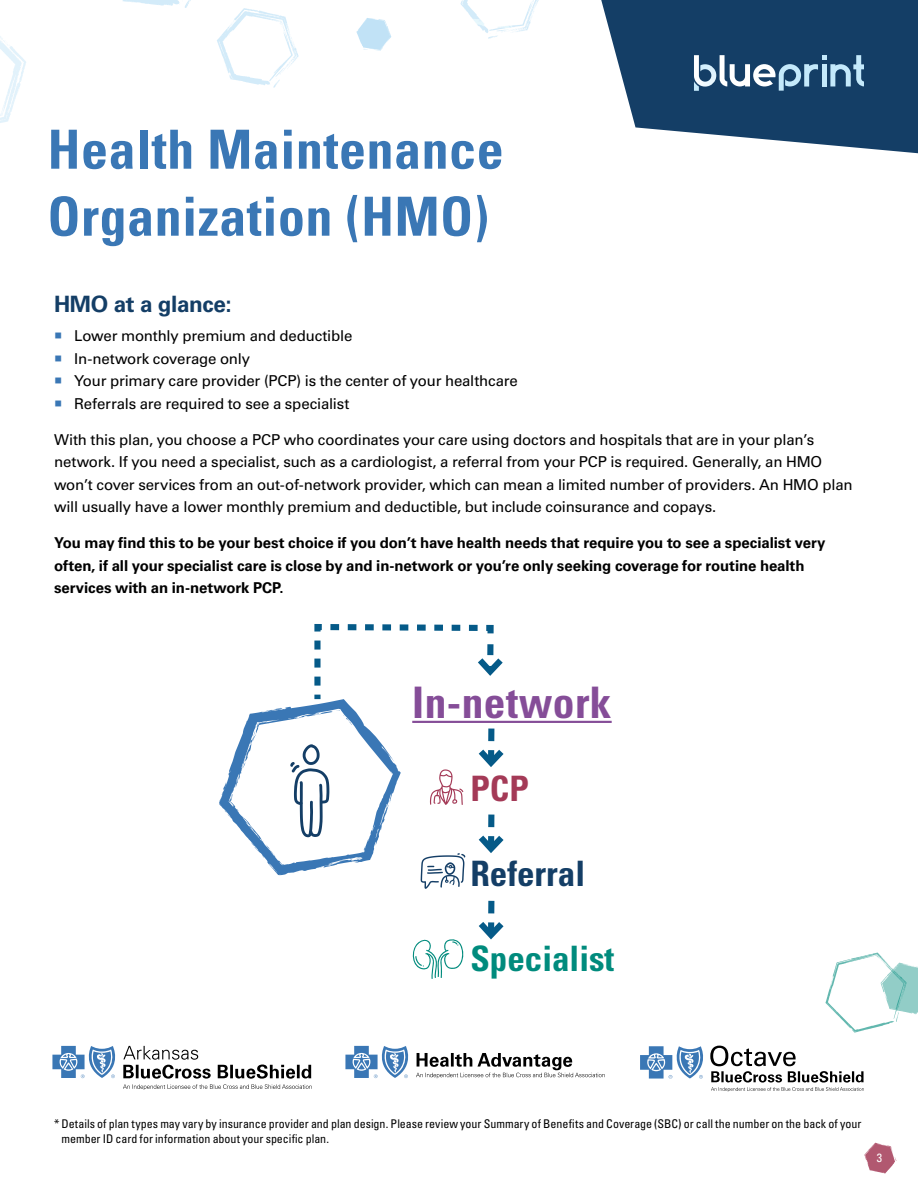
<style>
.page{position:relative;width:918px;height:1188px;background:#fff}
.page>*{position:absolute;margin:0;border:0;box-sizing:border-box;transform-origin:0 0}
.Heading_2_-_primary_blue{font:700 condensed 54px/67.1px "Univers LT Std";letter-spacing:.01em;color:#3a77b5}
.Heading_2{font:700 condensed 43.5px "Univers LT Std";letter-spacing:.01em;color:#854d98}
.Heading_2-2{font:700 condensed 34.95px "Univers LT Std";color:#008b7d}
.Heading_2-3{font:700 condensed 34.95px "Univers LT Std";color:#143e66}
.Heading_2-4{font:700 condensed 34.95px "Univers LT Std";color:#a43a57}
.Heading_4{font:700 22.5px "Univers LT Std";letter-spacing:-.015em;color:#143e66}
.t1{font:15px/22.5px "Univers LT Std";letter-spacing:-.015em;color:#000}
.t2{font:700 15px/22.5px "Univers LT Std";letter-spacing:-.005em;color:#000}
.t3{font:condensed 12px/15px "Univers LT Std";letter-spacing:-.005em;color:#000}
.t4{font:condensed 12px "Univers LT Std";color:#fff}
.s1{color:#3a77b5}
</style>
<div class="page">
<svg style="left:345px;top:1046px;width:260px;height:32px"></svg>
<svg style="left:52px;top:1046px;width:260px;height:44px"></svg>
<svg style="left:640px;top:1046px;width:224px;height:46px"></svg>
<svg style="left:825px;top:953px;width:93px;height:80px"></svg>
<hr style="left:412px;top:721px;width:200px;height:2px;background:#854d98">
<svg style="left:478px;top:901px;width:26px;height:39px"></svg>
<svg style="left:219px;top:624px;width:291px;height:265px"></svg>
<svg style="left:412px;top:939px;width:52px;height:40px"></svg>
<svg style="left:356px;top:0;width:183px;height:51px"></svg>
<svg style="left:122px;top:0;width:177px;height:88px"></svg>
<svg style="left:0;top:36px;width:26px;height:87px"></svg>
<svg style="left:601px;top:0;width:317px;height:154px;fill:#143e66"></svg>
<svg style="left:694px;top:0;width:199px;height:91px;background:#2b5277"></svg>
<svg style="left:864px;top:1143px;width:32px;height:31px"></svg>
<p class="Heading_2_-_primary_blue" style="left:48px;top:116px;width:458px">Health Maintenance<br>Organization (HMO)</p>
<p class="Heading_4" style="left:54px;top:291px;width:179px">HMO at a glance:</p>
<p class="t1" style="left:54px;top:325px;width:300px"><span class="s1">○</span> Lower monthly premium and deductible</p>
<p class="t1" style="left:54px;top:347px;width:198px"><span class="s1">○</span> In-network coverage only</p>
<p class="t1" style="left:54px;top:370px;width:465px"><span class="s1">○</span> Your primary care provider (PCP) is the center of your healthcare</p>
<p class="t1" style="left:54px;top:392px;width:297px"><span class="s1">○</span> Referrals are required to see a specialist</p>
<p class="t1" style="left:54px;top:428px;width:800px">With this plan, you choose a PCP who coordinates your care using doctors and hospitals that are in your plan’s network. If you need a specialist, such as a cardiologist, a referral from your PCP is required. Generally, an HMO won’t cover services from an out-of-network provider, which can mean a limited number of providers. An HMO plan will usually have a lower monthly premium and deductible, but include coinsurance and copays.</p>
<p class="t2" style="left:54px;top:532px;width:773px">You may find this to be your best choice if you don’t have health needs that require you to see a specialist very often, if all your specialist care is close by and in-network or you’re only seeking coverage for routine health services with an in-network PCP.</p>
<p class="Heading_2" style="left:412px;top:675px;width:201px">In-network</p>
<p class="Heading_2-4" style="left:470px;top:767px;width:60px">PCP</p>
<p class="Heading_2-3" style="left:470px;top:852px;width:116px">Referral</p>
<p class="Heading_2-2" style="left:470px;top:937px;width:145px">Specialist</p>
<p class="t3" style="left:62px;top:1116px;width:801px;text-indent:-8px">* Details of plan types may vary by insurance provider and plan design. Please review your Summary of Benefits and Coverage (SBC) or call the number on the back of your member ID card for information about your specific plan.</p>
<p class="t4" style="left:877px;top:1150px;width:7px">3</p>
</div>
